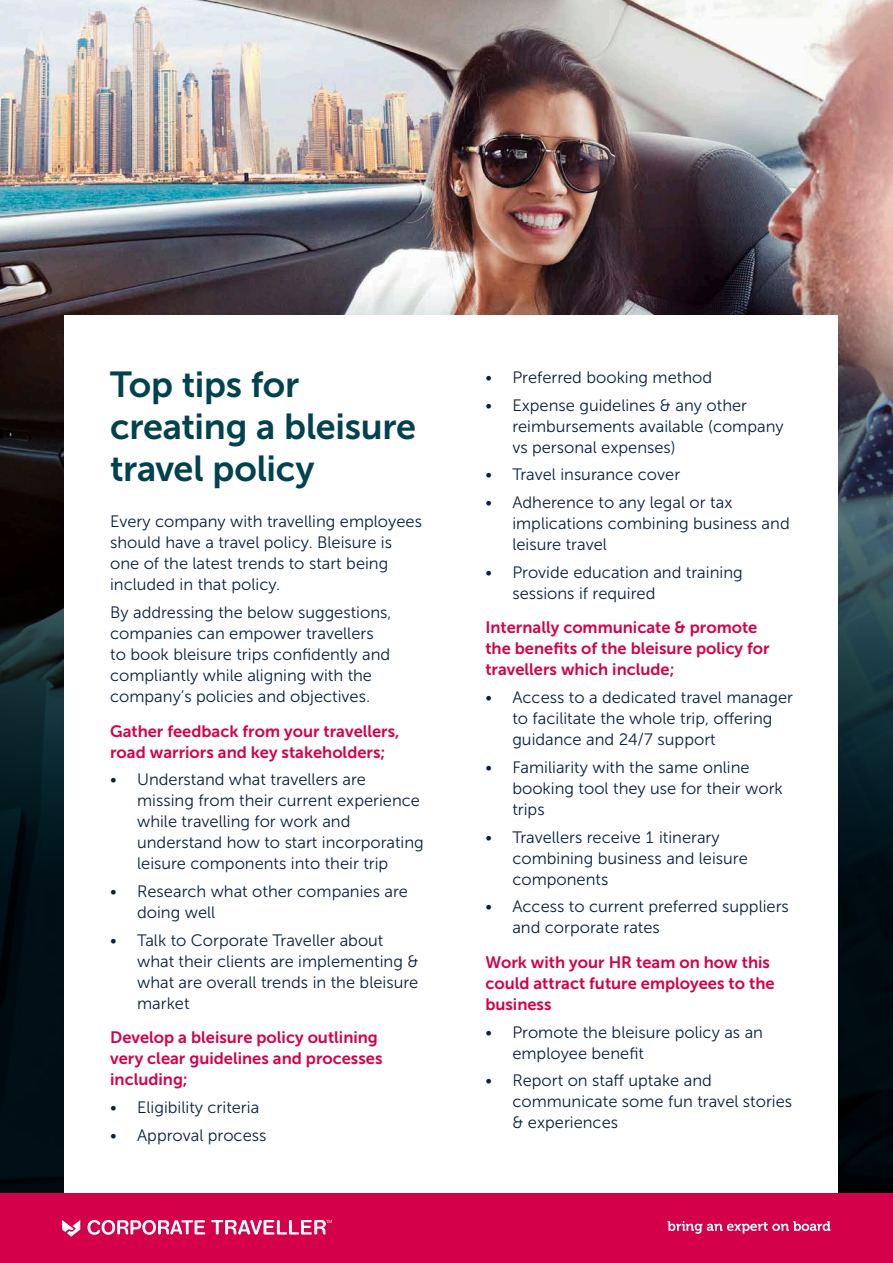
<style>
.page{position:relative;width:893px;height:1263px;background:#fff}
.page>*{position:absolute;margin:0;border:0;box-sizing:border-box;transform-origin:0 0}
.CT_Subhead_1_-_teal{font:36px/42px "Museo Sans 700";letter-spacing:-.01em;color:#00424e}
.t1{font:16.5px/21px "Museo Sans 300";color:#082140}
.t2{font:16.5px/21px "Museo Sans 700";color:#d40049}
</style>
<div class="page">
<img style="left:0;top:0;width:893px;height:227px">
<img style="left:0;top:227px;width:893px;height:967px">
<div style="left:64px;top:315px;width:774px;height:888px;background:#fff"></div>
<div style="left:0;top:1194px;width:893px;height:69px;background:#d40049"></div>
<svg style="left:88px;top:1220px;width:117px;height:15px"></svg>
<svg style="left:211px;top:1220px;width:121px;height:14px"></svg>
<svg style="left:62px;top:1220px;width:18px;height:17px"></svg>
<svg style="left:668px;top:1221px;width:162px;height:13px"></svg>
<p class="CT_Subhead_1_-_teal" style="left:110px;top:364px;width:307px">Top tips for creating a bleisure travel policy</p>
<p class="t1" style="left:110px;top:511px;width:313px">Every company with travelling employees should have a travel policy. Bleisure is one of the latest trends to start being included in that policy.</p>
<p class="t1" style="left:110px;top:602px;width:283px">By addressing the below suggestions, companies can empower travellers to book bleisure trips confidently and compliantly while aligning with the company’s policies and objectives.</p>
<p class="t2" style="left:110px;top:720px;width:291px">Gather feedback from your travellers, road warriors and key stakeholders;</p>
<p class="t1" style="left:137px;top:769px;width:288px;text-indent:-27px">• Understand what travellers are missing from their current experience while travelling for work and understand how to start incorporating leisure components into their trip</p>
<p class="t1" style="left:137px;top:881px;width:272px;text-indent:-27px">• Research what other companies are doing well</p>
<p class="t1" style="left:137px;top:930px;width:283px;text-indent:-27px">• Talk to Corporate Traveller about what their clients are implementing &amp; what are overall trends in the bleisure market</p>
<p class="t2" style="left:110px;top:1027px;width:274px">Develop a bleisure policy outlining very clear guidelines and processes including;</p>
<p class="t1" style="left:110px;top:1097px;width:151px">• Eligibility criteria</p>
<p class="t1" style="left:110px;top:1125px;width:158px">• Approval process</p>
<p class="t1" style="left:485px;top:367px;width:228px">• Preferred booking method</p>
<p class="t1" style="left:512px;top:394px;width:273px;text-indent:-27px">• Expense guidelines &amp; any other reimbursements available (company vs personal expenses)</p>
<p class="t1" style="left:485px;top:464px;width:196px">• Travel insurance cover</p>
<p class="t1" style="left:512px;top:492px;width:279px;text-indent:-27px">• Adherence to any legal or tax implications combining business and leisure travel</p>
<p class="t1" style="left:512px;top:562px;width:232px;text-indent:-27px">• Provide education and training sessions if required</p>
<p class="t2" style="left:485px;top:617px;width:286px">Internally communicate &amp; promote the benefits of the bleisure policy for travellers which include;</p>
<p class="t1" style="left:512px;top:687px;width:282px;text-indent:-27px">• Access to a dedicated travel manager to facilitate the whole trip, offering guidance and 24/7 support</p>
<p class="t1" style="left:512px;top:757px;width:272px;text-indent:-27px">• Familiarity with the same online booking tool they use for their work trips</p>
<p class="t1" style="left:512px;top:826px;width:237px;text-indent:-27px">• Travellers receive 1 itinerary combining business and leisure components</p>
<p class="t1" style="left:512px;top:896px;width:278px;text-indent:-27px">• Access to current preferred suppliers and corporate rates</p>
<p class="t2" style="left:485px;top:952px;width:291px">Work with your HR team on how this could attract future employees to the business</p>
<p class="t1" style="left:512px;top:1021px;width:252px;text-indent:-27px">• Promote the bleisure policy as an employee benefit</p>
<p class="t1" style="left:512px;top:1070px;width:281px;text-indent:-27px">• Report on staff uptake and communicate some fun travel stories &amp; experiences</p>
</div>
